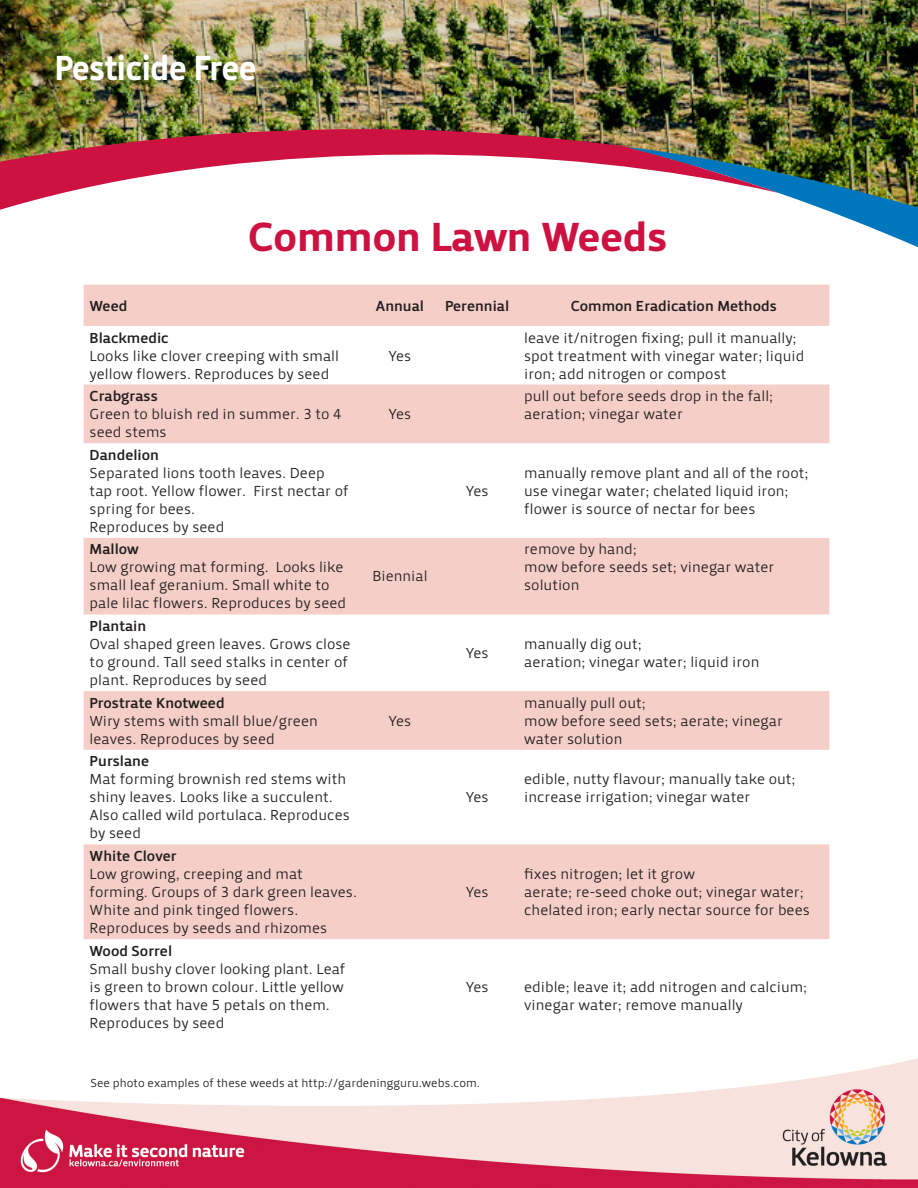
<style>
.page{position:relative;width:918px;height:1188px;background:#fff}
.page>*{position:absolute;margin:0;border:0;box-sizing:border-box;transform-origin:0 0}
.Headline_-_Blue{font:42px "Priva Four Pro";color:#cd1141}
.t1{font:36px "Priva Four Pro";letter-spacing:-.01em;color:#fff;scale:.91 1}
.t2{font:15px/18px "Priva One Pro";color:#231f20}
.t3{font:15px "Priva Three Pro";color:#231f20}
.t4{font:12px "Priva One Pro";color:#231f20}
</style>
<div class="page">
<img style="left:0;top:0;width:918px;height:147px">
<img style="left:779px;top:147px;width:139px;height:239px">
<img style="left:0;top:108px;width:779px;height:278px">
<img style="left:0;top:1058px;width:918px;height:130px">
<svg style="left:84px;top:285px;width:745px;height:654px;fill:#f5d4ce"></svg>
<p class="t1" style="left:55px;top:44px;width:224px">Pesticide Free</p>
<p class="Headline_-_Blue" style="left:248px;top:210px;width:421px">Common Lawn Weeds</p>
<p class="t3" style="left:90px;top:296px;width:39px">Weed</p>
<p class="t3" style="left:376px;top:296px;width:50px">Annual</p>
<p class="t3" style="left:445px;top:296px;width:66px">Perennial</p>
<p class="t3" style="left:571px;top:296px;width:208px">Common Eradication Methods</p>
<p class="t3" style="left:90px;top:328px;width:81px">Blackmedic</p>
<p class="t2" style="left:90px;top:346px;width:251px">Looks like clover creeping with small yellow flowers. Reproduces by seed</p>
<p class="t2" style="left:389px;top:346px;width:24px">Yes</p>
<p class="t2" style="left:524px;top:328px;width:282px">leave it/nitrogen fixing; pull it manually; spot treatment with vinegar water; liquid iron; add nitrogen or compost</p>
<p class="t3" style="left:90px;top:387px;width:70px">Crabgrass</p>
<p class="t2" style="left:90px;top:405px;width:253px">Green to bluish red in summer. 3 to 4 seed stems</p>
<p class="t2" style="left:389px;top:405px;width:24px">Yes</p>
<p class="t3" style="left:90px;top:445px;width:71px">Dandelion</p>
<p class="t2" style="left:90px;top:464px;width:260px">Separated lions tooth leaves. Deep tap root. Yellow flower. First nectar of spring for bees.</p>
<p class="t2" style="left:90px;top:518px;width:136px">Reproduces by seed</p>
<p class="t3" style="left:90px;top:540px;width:51px">Mallow</p>
<p class="t2" style="left:90px;top:558px;width:258px">Low growing mat forming. Looks like small leaf geranium. Small white to pale lilac flowers. Reproduces by seed</p>
<p class="t2" style="left:372px;top:567px;width:57px">Biennial</p>
<p class="t2" style="left:466px;top:482px;width:24px">Yes</p>
<p class="t3" style="left:90px;top:617px;width:58px">Plantain</p>
<p class="t2" style="left:90px;top:635px;width:263px">Oval shaped green leaves. Grows close to ground. Tall seed stalks in center of plant. Reproduces by seed</p>
<p class="t2" style="left:466px;top:644px;width:24px">Yes</p>
<p class="t3" style="left:90px;top:693px;width:137px">Prostrate Knotweed</p>
<p class="t2" style="left:90px;top:712px;width:230px">Wiry stems with small blue/green leaves. Reproduces by seed</p>
<p class="t2" style="left:389px;top:712px;width:24px">Yes</p>
<p class="t3" style="left:90px;top:752px;width:61px">Purslane</p>
<p class="t2" style="left:90px;top:770px;width:262px">Mat forming brownish red stems with shiny leaves. Looks like a succulent.<br>Also called wild portulaca. Reproduces by seed</p>
<p class="t3" style="left:90px;top:846px;width:89px">White Clover</p>
<p class="t2" style="left:90px;top:865px;width:269px">Low growing, creeping and mat forming. Groups of 3 dark green leaves.<br>White and pink tinged flowers.<br>Reproduces by seeds and rhizomes</p>
<p class="t2" style="left:466px;top:788px;width:24px">Yes</p>
<p class="t2" style="left:466px;top:883px;width:24px">Yes</p>
<p class="t2" style="left:524px;top:387px;width:251px">pull out before seeds drop in the fall;</p>
<p class="t2" style="left:524px;top:405px;width:160px">aeration; vinegar water</p>
<p class="t2" style="left:524px;top:464px;width:286px">manually remove plant and all of the root; use vinegar water; chelated liquid iron; flower is source of nectar for bees</p>
<p class="t2" style="left:524px;top:540px;width:114px">remove by hand;</p>
<p class="t2" style="left:524px;top:558px;width:252px">mow before seeds set; vinegar water solution</p>
<p class="t2" style="left:524px;top:635px;width:119px">manually dig out;</p>
<p class="t2" style="left:524px;top:653px;width:237px">aeration; vinegar water; liquid iron</p>
<p class="t2" style="left:524px;top:694px;width:123px">manually pull out;</p>
<p class="t2" style="left:524px;top:712px;width:260px">mow before seed sets; aerate; vinegar water solution</p>
<p class="t2" style="left:524px;top:770px;width:273px">edible, nutty flavour; manually take out; increase irrigation; vinegar water</p>
<p class="t2" style="left:524px;top:865px;width:172px">fixes nitrogen; let it grow</p>
<p class="t2" style="left:524px;top:883px;width:287px">aerate; re-seed choke out; vinegar water; chelated iron; early nectar source for bees</p>
<p class="t3" style="left:90px;top:941px;width:84px">Wood Sorrel</p>
<p class="t2" style="left:90px;top:960px;width:257px">Small bushy clover looking plant. Leaf is green to brown colour. Little yellow flowers that have 5 petals on them.<br>Reproduces by seed</p>
<p class="t2" style="left:466px;top:978px;width:24px">Yes</p>
<p class="t2" style="left:524px;top:978px;width:285px">edible; leave it; add nitrogen and calcium; vinegar water; remove manually</p>
<p class="t4" style="left:90px;top:1075px;width:391px">See photo examples of these weeds at http://gardeningguru.webs.com.</p>
</div>
